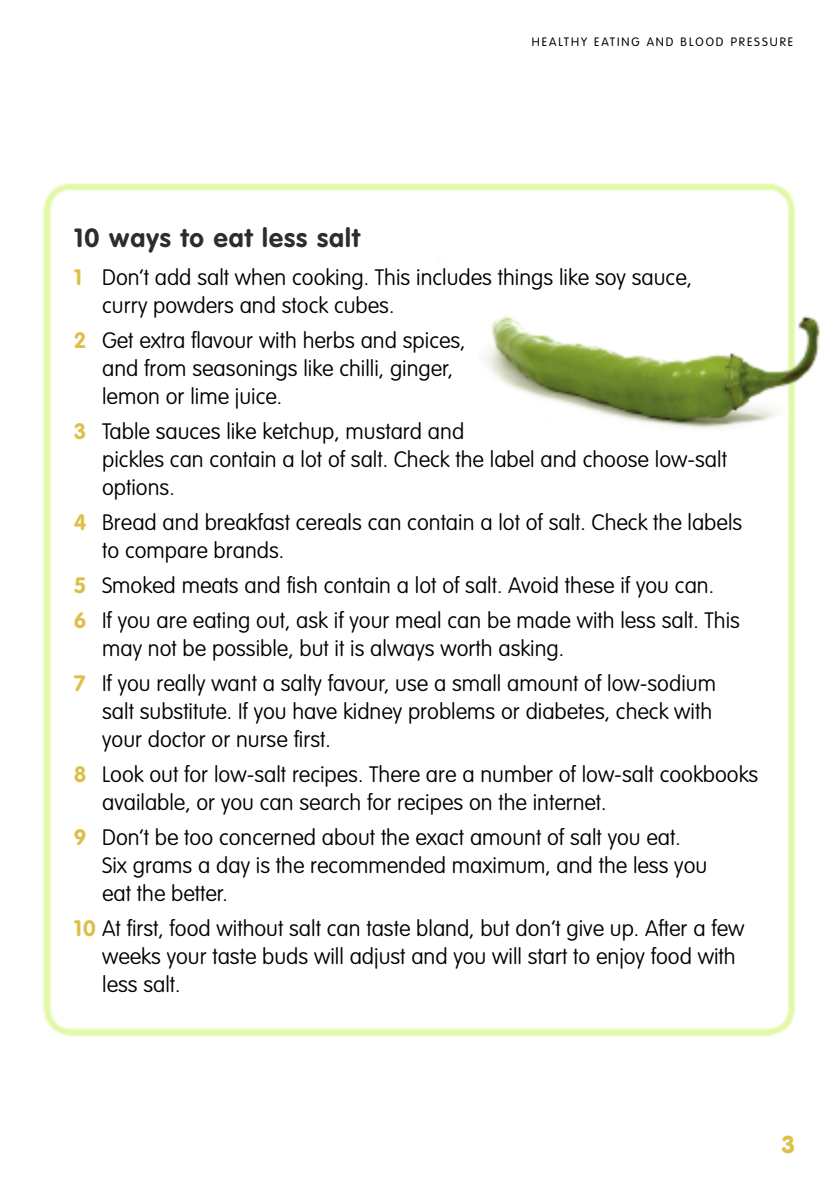
<style>
.page{position:relative;width:840px;height:1191px;background:#fff}
.page>*{position:absolute;margin:0;border:0;box-sizing:border-box;transform-origin:0 0}
.t1{font:700 26px "VAG Rounded Std";letter-spacing:.04em;color:#302b2f}
.t2{font:900 24px "VAG Rounded Std";color:#ddc049}
.t3{font:100 22px/28px "VAG Rounded Std";color:#000}
.t4{font:300 12px "VAG Rounded Std";letter-spacing:.16em;color:#000}
.s1{font-weight:700;color:#ddc049}
</style>
<div class="page">
<img style="left:42px;top:183px;width:778px;height:854px">
<p class="t4" style="left:531px;top:37px;width:263px">HEALTHY EATING AND BLOOD PRESSURE</p>
<p class="t1" style="left:74px;top:227px;width:287px">10 ways to eat less salt</p>
<p class="t3" style="left:102px;top:265px;width:591px;text-indent:-28px"><span class="s1">1</span> Don’t add salt when cooking. This includes things like soy sauce, curry powders and stock cubes.</p>
<p class="t3" style="left:102px;top:328px;width:365px;text-indent:-28px"><span class="s1">2</span> Get extra flavour with herbs and spices, and from seasonings like chilli, ginger, lemon or lime juice.</p>
<p class="t3" style="left:102px;top:419px;width:626px;text-indent:-28px"><span class="s1">3</span> Table sauces like ketchup, mustard and<br>pickles can contain a lot of salt. Check the label and choose low-salt options.</p>
<p class="t3" style="left:102px;top:510px;width:641px;text-indent:-28px"><span class="s1">4</span> Bread and breakfast cereals can contain a lot of salt. Check the labels to compare brands.</p>
<p class="t3" style="left:74px;top:569px;width:667px;line-height:35px"><span class="s1">5</span> Smoked meats and fish contain a lot of salt. Avoid these if you can.<br><span class="s1">6</span> If you are eating out, ask if your meal can be made with less salt. This</p>
<p class="t3" style="left:74px;top:632px;width:643px;line-height:35px;text-indent:28px">may not be possible, but it is always worth asking.<br><span class="s1">7</span> If you really want a salty favour, use a small amount of low-sodium</p>
<p class="t3" style="left:102px;top:699px;width:611px">salt substitute. If you have kidney problems or diabetes, check with your doctor or nurse first.</p>
<p class="t3" style="left:102px;top:762px;width:657px;text-indent:-28px"><span class="s1">8</span> Look out for low-salt recipes. There are a number of low-salt cookbooks available, or you can search for recipes on the internet.</p>
<p class="t3" style="left:102px;top:825px;width:606px;text-indent:-28px"><span class="s1">9</span> Don’t be too concerned about the exact amount of salt you eat.<br>Six grams a day is the recommended maximum, and the less you eat the better.</p>
<p class="t3" style="left:102px;top:916px;width:643px;text-indent:-28px"><span class="s1">10</span> At first, food without salt can taste bland, but don’t give up. After a few weeks your taste buds will adjust and you will start to enjoy food with less salt.</p>
<p class="t2" style="left:781px;top:1134px;width:14px">3</p>
</div>
